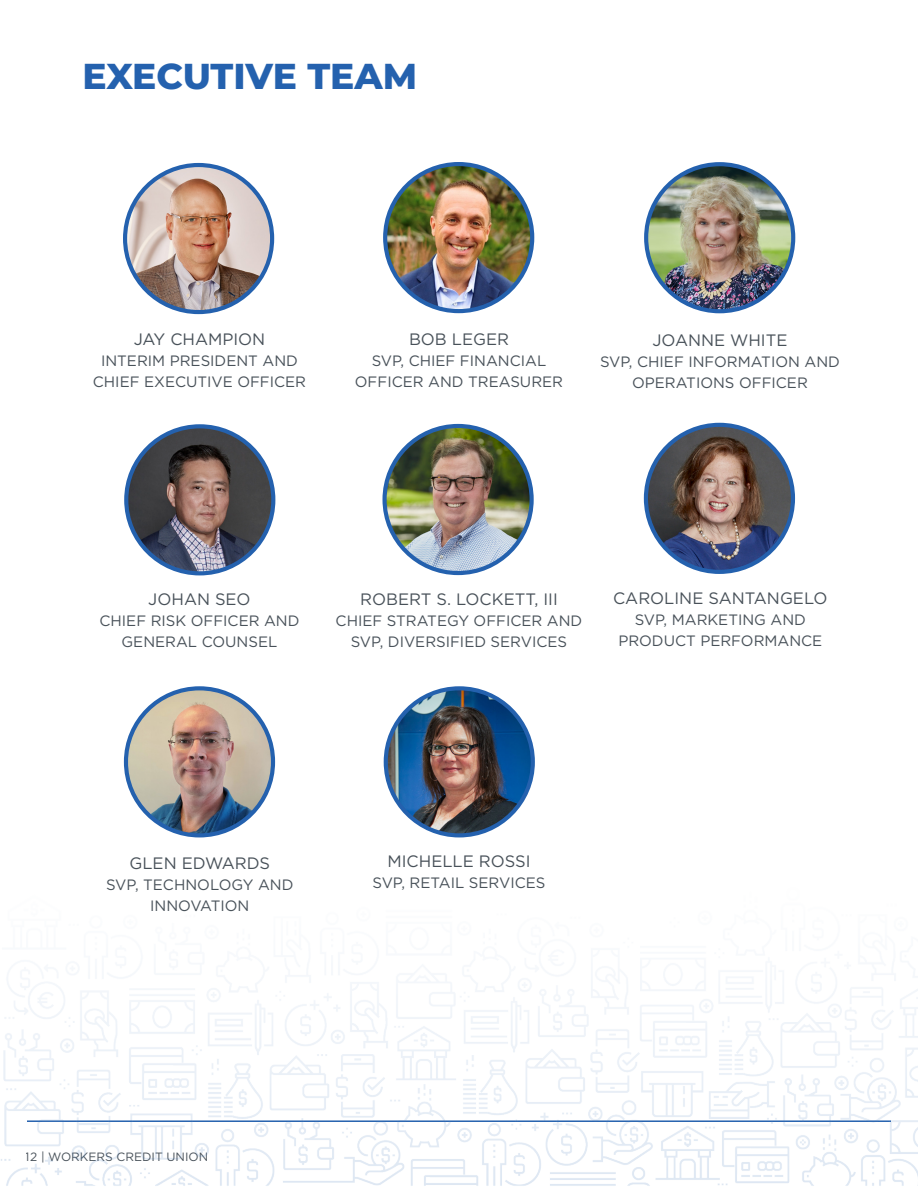
<style>
.page{position:relative;width:918px;height:1188px;background:#fff}
.page>*{position:absolute;margin:0;border:0;box-sizing:border-box;transform-origin:0 0}
.t1{font:100 36px "Montserrat";color:#2461ae}
.t2{font:16.5px "Gotham";color:#485159}
.t3{font:15px/21px "Gotham";color:#485159;text-align:center}
.t4{font:12px "Gotham";color:#485159}
</style>
<div class="page">
<img style="left:1px;top:977px;width:917px;height:209px">
<img style="left:125px;top:165px;width:147px;height:147px;border-radius:74px">
<div style="left:123px;top:163px;width:151px;height:151px;border:4px solid #2461ae;border-radius:50%"></div>
<img style="left:126px;top:426px;width:147px;height:147px;border-radius:74px">
<div style="left:124px;top:424px;width:151px;height:151px;border:4px solid #2461ae;border-radius:50%"></div>
<img style="left:385px;top:426px;width:147px;height:147px;border-radius:74px">
<div style="left:382px;top:424px;width:152px;height:151px;border:4px solid #2461ae;border-radius:50%"></div>
<img style="left:385px;top:164px;width:147px;height:147px;border-radius:74px">
<div style="left:383px;top:162px;width:151px;height:151px;border:4px solid #2461ae;border-radius:50%"></div>
<img style="left:646px;top:164px;width:147px;height:147px;border-radius:74px">
<div style="left:644px;top:162px;width:151px;height:151px;border:4px solid #2461ae;border-radius:50%"></div>
<img style="left:128px;top:688px;width:145px;height:147px">
<div style="left:124px;top:686px;width:151px;height:151px;border:4px solid #2461ae;border-radius:50%"></div>
<img style="left:386px;top:688px;width:147px;height:147px;border-radius:74px">
<div style="left:384px;top:686px;width:151px;height:151px;border:4px solid #2461ae;border-radius:50%"></div>
<img style="left:646px;top:425px;width:147px;height:147px;border-radius:74px">
<div style="left:644px;top:423px;width:151px;height:151px;border:4px solid #2461ae;border-radius:50%"></div>
<p class="t1" style="left:82px;top:52px;width:336px">EXECUTIVE TEAM</p>
<p class="t2" style="left:134px;top:329px;width:133px">JAY CHAMPION</p>
<p class="t3" style="left:93px;top:350px;width:215px">INTERIM PRESIDENT AND<br>CHIEF EXECUTIVE OFFICER</p>
<p class="t2" style="left:409px;top:329px;width:101px">BOB LEGER</p>
<p class="t3" style="left:372px;top:350px;width:176px">SVP, CHIEF FINANCIAL</p>
<p class="t3" style="left:355px;top:371px;width:210px">OFFICER AND TREASURER</p>
<p class="t2" style="left:653px;top:329px;width:136px">JOANNE WHITE</p>
<p class="t3" style="left:600px;top:351px;width:241px">SVP, CHIEF INFORMATION AND<br>OPERATIONS OFFICER</p>
<p class="t2" style="left:148px;top:588px;width:104px">JOHAN SEO</p>
<p class="t3" style="left:99px;top:610px;width:202px">CHIEF RISK OFFICER AND<br>GENERAL COUNSEL</p>
<p class="t2" style="left:360px;top:589px;width:199px">ROBERT S. LOCKETT, III</p>
<p class="t3" style="left:336px;top:610px;width:248px">CHIEF STRATEGY OFFICER AND<br>SVP, DIVERSIFIED SERVICES</p>
<p class="t2" style="left:613px;top:588px;width:216px">CAROLINE SANTANGELO</p>
<p class="t3" style="left:618px;top:609px;width:205px">SVP, MARKETING AND<br>PRODUCT PERFORMANCE</p>
<p class="t2" style="left:130px;top:853px;width:142px">GLEN EDWARDS</p>
<p class="t3" style="left:106px;top:874px;width:189px">SVP, TECHNOLOGY AND<br>INNOVATION</p>
<p class="t2" style="left:388px;top:850px;width:144px">MICHELLE ROSSI</p>
<p class="t3" style="left:373px;top:872px;width:174px">SVP, RETAIL SERVICES</p>
<p class="t4" style="left:26px;top:1149px;width:184px">12 | WORKERS CREDIT UNION</p>
</div>
